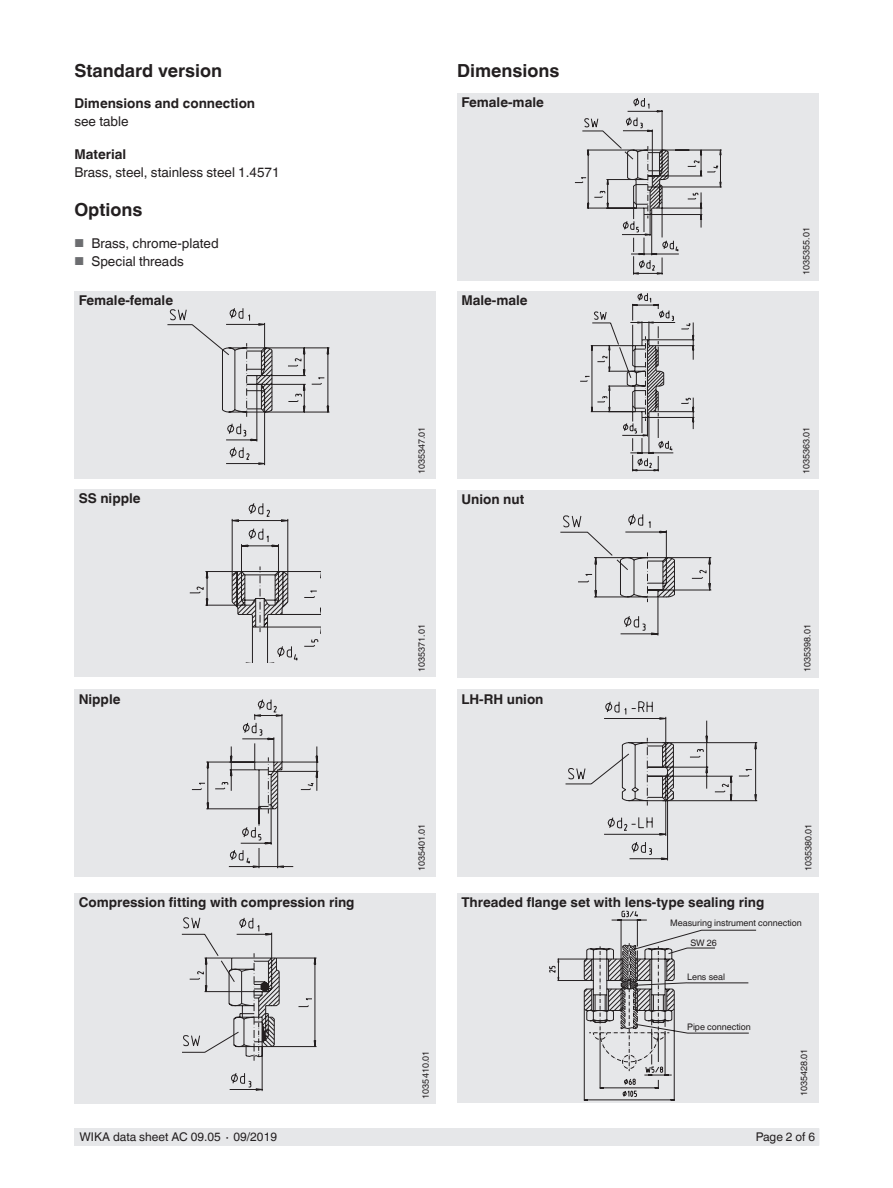
<style>
.page{position:relative;width:893px;height:1188px;background:#fff}
.page>*{position:absolute;margin:0;border:0;box-sizing:border-box;transform-origin:0 0}
.t1{font:700 18px "Helvetica World";color:#231f20}
.t2{font:700 13.5px "Helvetica World";color:#231f20}
.t3{font:13.5px "Helvetica World";color:#231f20}
.t4{font:12px "Helvetica World";color:#231f20}
.t5{font:9px/19.6px "Helvetica World";color:#231f20}
.s1{font-size:11.55px;color:#6c6d70}
</style>
<div class="page">
<div style="left:75px;top:1128px;width:744px;height:17px;background:#e6e7e9"></div>
<div style="left:457px;top:291px;width:362px;height:187px;background:#e6e7e9"></div>
<svg style="left:580px;top:293px;width:115px;height:179px"></svg>
<div style="left:457px;top:94px;width:362px;height:187px;background:#e6e7e9"></div>
<svg style="left:575px;top:98px;width:147px;height:177px"></svg>
<div style="left:457px;top:490px;width:362px;height:187px;background:#e6e7e9"></div>
<svg style="left:560px;top:514px;width:151px;height:122px"></svg>
<div style="left:457px;top:690px;width:362px;height:187px;background:#e6e7e9"></div>
<svg style="left:565px;top:701px;width:192px;height:160px"></svg>
<div style="left:457px;top:893px;width:362px;height:210px;background:#e6e7e9"></div>
<div style="left:74px;top:291px;width:362px;height:187px;background:#e6e7e9"></div>
<svg style="left:167px;top:308px;width:163px;height:157px"></svg>
<div style="left:74px;top:489px;width:362px;height:187px;background:#e6e7e9"></div>
<svg style="left:190px;top:503px;width:130px;height:159px"></svg>
<div style="left:74px;top:893px;width:362px;height:210px;background:#e6e7e9"></div>
<svg style="left:182px;top:917px;width:135px;height:174px"></svg>
<div style="left:74px;top:690px;width:362px;height:187px;background:#e6e7e9"></div>
<svg style="left:192px;top:699px;width:126px;height:169px"></svg>
<svg style="left:549px;top:911px;width:207px;height:190px"></svg>
<h1 class="t1" style="left:74px;top:60px;width:149px">Standard version</h1>
<h1 class="t1" style="left:457px;top:60px;width:104px">Dimensions</h1>
<p class="t2" style="left:74px;top:96px;width:182px">Dimensions and connection</p>
<p class="t3" style="left:74px;top:114px;width:56px">see table</p>
<p class="t2" style="left:74px;top:147px;width:53px">Material</p>
<p class="t3" style="left:74px;top:165px;width:207px">Brass, steel, stainless steel 1.4571</p>
<h1 class="t1" style="left:74px;top:199px;width:70px">Options</h1>
<p class="t3" style="left:74px;top:235px;width:146px"><span class="s1">■</span> Brass, chrome-plated</p>
<p class="t3" style="left:74px;top:253px;width:111px"><span class="s1">■</span> Special threads</p>
<p class="t2" style="left:461px;top:95px;width:84px">Female-male</p>
<p class="t2" style="left:79px;top:293px;width:96px">Female-female</p>
<p class="t2" style="left:79px;top:490px;width:63px">SS nipple</p>
<p class="t2" style="left:461px;top:293px;width:68px">Male-male</p>
<p class="t5" style="left:412px;top:474px;width:49px;rotate:-90deg">1035347.01</p>
<p class="t2" style="left:461px;top:491px;width:64px">Union nut</p>
<p class="t5" style="left:796px;top:275px;width:49px;rotate:-90deg">1035355.01</p>
<p class="t5" style="left:796px;top:474px;width:49px;rotate:-90deg">1035363.01</p>
<p class="t2" style="left:79px;top:691px;width:43px">Nipple</p>
<p class="t2" style="left:79px;top:894px;width:277px">Compression fitting with compression ring</p>
<p class="t5" style="left:412px;top:672px;width:49px;rotate:-90deg">1035371.01</p>
<p class="t5" style="left:797px;top:672px;width:49px;rotate:-90deg">1035398.01</p>
<p class="t2" style="left:461px;top:691px;width:84px">LH-RH union</p>
<p class="t5" style="left:412px;top:871px;width:49px;rotate:-90deg">1035401.01</p>
<p class="t5" style="left:799px;top:871px;width:49px;rotate:-90deg">1035380.01</p>
<p class="t2" style="left:461px;top:894px;width:305px">Threaded flange set with lens-type sealing ring</p>
<p class="t5" style="left:690px;top:913px;width:113px;text-indent:-20px">Measuring instrument connection<br>SW 26</p>
<p class="t5" style="left:687px;top:967px;width:39px">Lens seal</p>
<p class="t5" style="left:687px;top:1017px;width:65px">Pipe connection</p>
<p class="t5" style="left:416px;top:1099px;width:49px;rotate:-90deg">1035410.01</p>
<p class="t5" style="left:794px;top:1096px;width:49px;rotate:-90deg">1035428.01</p>
<p class="t4" style="left:80px;top:1130px;width:199px">WIKA data sheet AC 09.05 ∙ 09/2019</p>
<p class="t4" style="left:756px;top:1130px;width:61px">Page 2 of 6</p>
</div>
